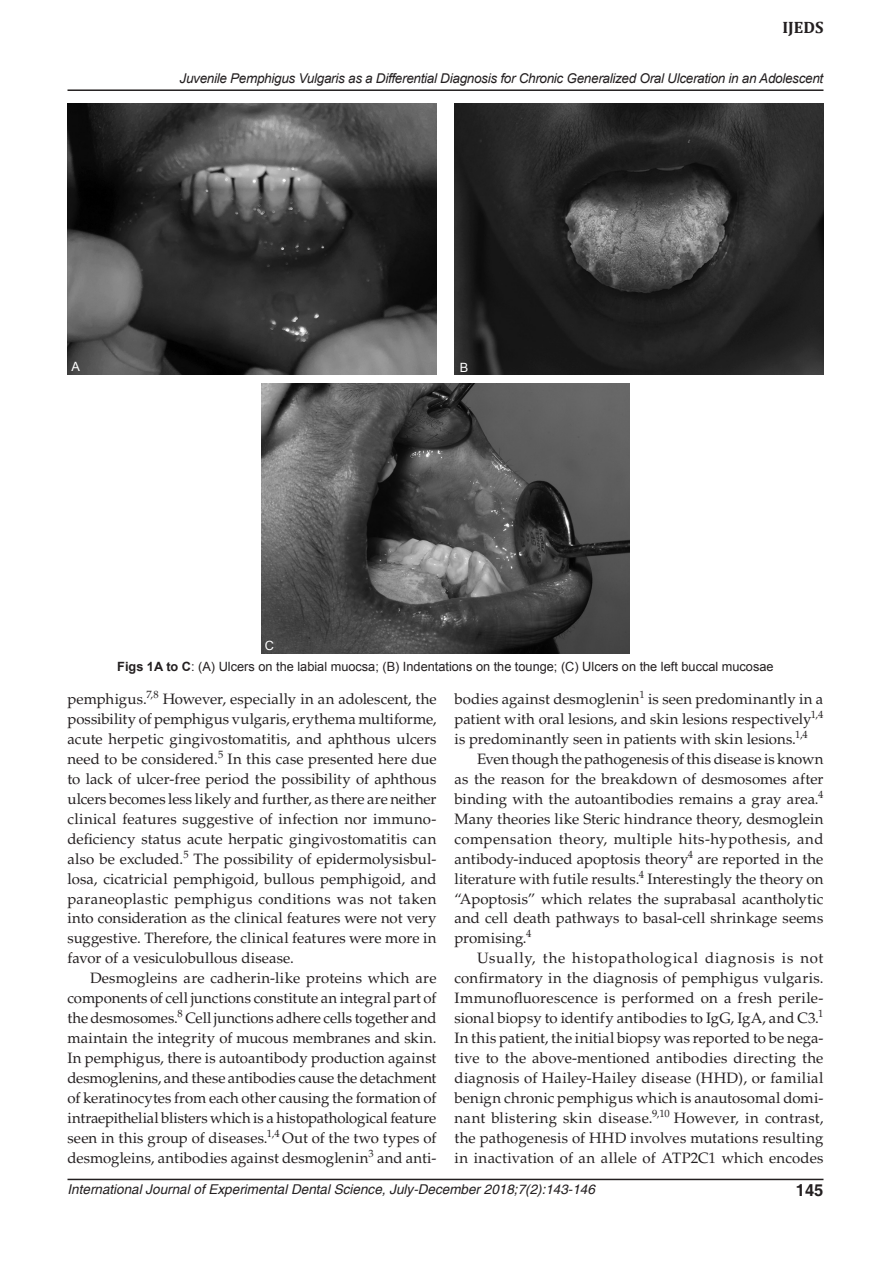
<style>
.page{position:relative;width:891px;height:1269px;background:#fff}
.page>*{position:absolute;margin:0;border:0;box-sizing:border-box;transform-origin:0 0}
.t1{font:700 16.5px "Cambria";color:#231f20}
.t2{font:700 16.5px "Helvetica";color:#231f20}
.text{font:15px/20px "Palatino";letter-spacing:.005em;color:#231f20;text-align:justify}
.t3{font:italic 13.5px "Arial";letter-spacing:-.02em;color:#231f20}
.t4{font:italic 13.5px "Helvetica";color:#231f20}
.Table_text{font:12.75px "Arial";color:#231f20}
.Table_text-2{font:12.75px "Arial";color:#fff}
.s1{font-weight:700}
</style>
<div class="page">
<hr style="left:68px;top:89px;width:756px;height:2px;background:#231f20">
<hr style="left:68px;top:1179px;width:756px;height:1px;background:#231f20">
<img style="left:67px;top:104px;width:369px;height:271px">
<img style="left:454px;top:104px;width:369px;height:271px">
<img style="left:262px;top:383px;width:367px;height:270px">
<p class="t1" style="left:782px;top:18px;width:43px">IJEDS</p>
<p class="t3" style="left:180px;top:69px;width:645px">Juvenile Pemphigus Vulgaris as a Differential Diagnosis for Chronic Generalized Oral Ulceration in an Adolescent</p>
<p class="Table_text-2" style="left:71px;top:358px;width:10px">A</p>
<p class="Table_text-2" style="left:460px;top:359px;width:10px">B</p>
<p class="Table_text-2" style="left:265px;top:637px;width:11px">C</p>
<p class="Table_text" style="left:117px;top:658px;width:658px"><span class="s1">Figs 1A to C</span>: (A) Ulcers on the labial muocsa; (B) Indentations on the tounge; (C) Ulcers on the left buccal mucosae</p>
<p class="text" style="left:68px;top:689px;width:371px">pemphigus.<sup>7,8</sup> However, especially in an adolescent, the possibility of pemphigus vulgaris, erythema multiforme, acute herpetic gingivostomatitis, and aphthous ulcers need to be considered.<sup>5</sup> In this case presented here due to lack of ulcer-free period the possibility of aphthous ulcers becomes less likely and further, as there are neither clinical features suggestive of infection nor immuno&shy;deficiency status acute herpatic gingivostomatitis can also be excluded.<sup>5</sup> The possibility of epidermolysisbul&shy;losa, cicatricial pemphigoid, bullous pemphigoid, and paraneoplastic pemphigus conditions was not taken into consideration as the clinical features were not very suggestive. Therefore, the clinical features were more in favor of a vesiculobullous disease.</p>
<p class="text" style="left:68px;top:969px;width:371px;text-indent:22px">Desmogleins are cadherin-like proteins which are components of cell junctions constitute an integral part of the desmosomes.<sup>8</sup> Cell junctions adhere cells together and maintain the integrity of mucous membranes and skin.<br>In pemphigus, there is autoantibody production against desmoglenins, and these antibodies cause the detachment of keratinocytes from each other causing the formation of intraepithelial blisters which is a histopathological feature seen in this group of diseases.<sup>1,4</sup> Out of the two types of desmogleins, antibodies against desmoglenin<sup>3</sup> and anti-</p>
<p class="text" style="left:454px;top:689px;width:370px">bodies against desmoglenin<sup>1</sup> is seen predominantly in a patient with oral lesions, and skin lesions respectively<sup>1,4 </sup>is predominantly seen in patients with skin lesions.<sup>1,4</sup></p>
<p class="text" style="left:454px;top:749px;width:371px;text-indent:22px">Even though the pathogenesis of this disease is known as the reason for the breakdown of desmosomes after binding with the autoantibodies remains a gray area.<sup>4<br></sup>Many theories like Steric hindrance theory, desmoglein compensation theory, multiple hits-hypothesis, and antibody-induced apoptosis theory<sup>4</sup> are reported in the literature with futile results.<sup>4</sup> Interestingly the theory on “Apoptosis” which relates the suprabasal acantholytic and cell death pathways to basal-cell shrinkage seems promising.<sup>4</sup></p>
<p class="text" style="left:454px;top:949px;width:371px;text-indent:22px">Usually, the histopathological diagnosis is not confirmatory in the diagnosis of pemphigus vulgaris.<br>Immunofluorescence is performed on a fresh perile&shy;sional biopsy to identify antibodies to IgG, IgA, and C3.<sup>1<br></sup>In this patient, the initial biopsy was reported to be nega&shy;tive to the above-mentioned antibodies directing the diagnosis of Hailey-Hailey disease (HHD), or familial benign chronic pemphigus which is anautosomal domi&shy;nant blistering skin disease.<sup>9,10</sup> However, in contrast, the pathogenesis of HHD involves mutations resulting in inactivation of an allele of ATP2C1 which encodes</p>
<p class="t4" style="left:68px;top:1181px;width:529px">International Journal of Experimental Dental Science, July-December 2018;7(2):143-146</p>
<p class="t2" style="left:796px;top:1180px;width:29px">145</p>
</div>
